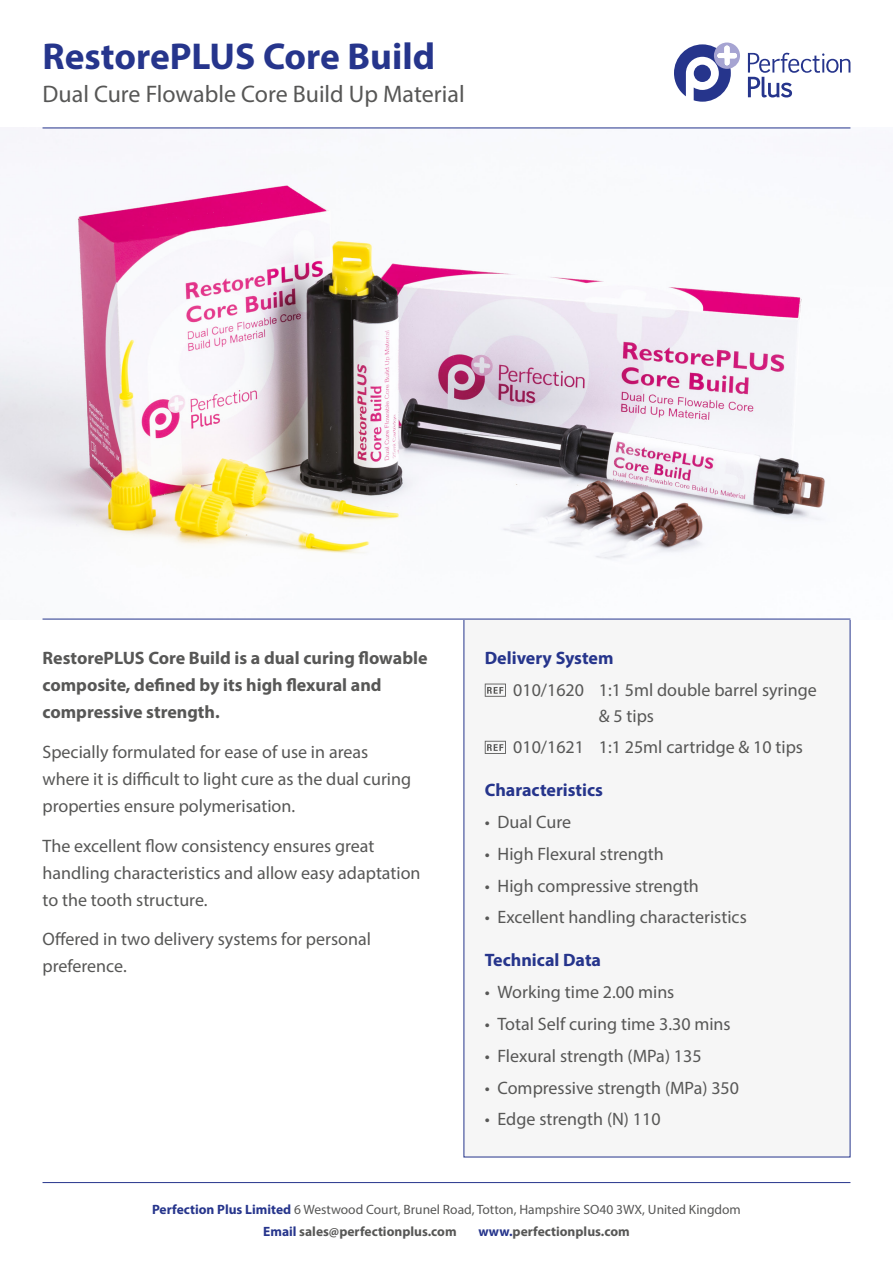
<style>
.page{position:relative;width:893px;height:1263px;background:#fff}
.page>*{position:absolute;margin:0;border:0;box-sizing:border-box;transform-origin:0 0}
.t1{font:700 37.5px "Myriad Pro";color:#26358c}
.t2{font:24px "Myriad Pro";color:#575756}
.t3{font:18px/27px "Myriad Pro";color:#575756}
.t4{font:700 18px/27px "Myriad Pro";color:#575756}
.t5{font:700 18px "Myriad Pro";color:#26358c}
.t6{font:13.5px "Myriad Pro";color:#575756}
.t7{font:700 13.5px "Myriad Pro";color:#575756}
.s1{font-weight:700;color:#26358c}
.s2{color:#26358c}
</style>
<div class="page">
<div style="left:464px;top:594px;width:386px;height:563px;background:#f6f6f6"></div>
<img style="left:0;top:128px;width:851px;height:491px">
<svg style="left:748px;top:53px;width:102px;height:44px"></svg>
<svg style="left:674px;top:43px;width:66px;height:59px"></svg>
<hr style="left:43px;top:128px;width:807px;height:1px;background:#26358c">
<hr style="left:43px;top:1182px;width:807px;height:1px;background:#26358c">
<hr style="left:43px;top:619px;width:807px;height:1px;background:#26358c">
<svg style="left:485px;top:684px;width:21px;height:13px"></svg>
<svg style="left:485px;top:741px;width:21px;height:13px"></svg>
<h1 class="t1" style="left:43px;top:32px;width:394px">RestorePLUS Core Build</h1>
<h2 class="t2" style="left:43px;top:79px;width:424px">Dual Cure Flowable Core Build Up Material</h2>
<p class="t4" style="left:43px;top:644px;width:387px">RestorePLUS Core Build is a dual curing flowable composite, defined by its high flexural and compressive strength.</p>
<p class="t3" style="left:43px;top:738px;width:370px">Specially formulated for ease of use in areas where it is difficult to light cure as the dual curing properties ensure polymerisation.</p>
<p class="t3" style="left:43px;top:832px;width:380px">The excellent flow consistency ensures great handling characteristics and allow easy adaptation to the tooth structure.</p>
<p class="t3" style="left:43px;top:926px;width:330px">Offered in two delivery systems for personal preference.</p>
<p class="t5" style="left:485px;top:646px;width:130px">Delivery System</p>
<p class="t3" style="left:599px;top:677px;width:220px;line-height:25.5px;text-indent:-86px">010/1620 1:1 5ml double barrel syringe &amp; 5 tips</p>
<p class="t3" style="left:513px;top:733px;width:291px">010/1621 1:1 25ml cartridge &amp; 10 tips</p>
<p class="t5" style="left:485px;top:778px;width:120px">Characteristics</p>
<p class="t3" style="left:485px;top:808px;width:88px">• Dual Cure</p>
<p class="t3" style="left:485px;top:840px;width:181px">• High Flexural strength</p>
<p class="t3" style="left:485px;top:872px;width:216px">• High compressive strength</p>
<p class="t3" style="left:485px;top:904px;width:264px">• Excellent handling characteristics</p>
<p class="t5" style="left:485px;top:948px;width:118px">Technical Data</p>
<p class="t3" style="left:485px;top:978px;width:191px">• Working time 2.00 mins</p>
<p class="t3" style="left:485px;top:1010px;width:247px">• Total Self curing time 3.30 mins</p>
<p class="t3" style="left:485px;top:1042px;width:218px">• Flexural strength (MPa) 135</p>
<p class="t3" style="left:485px;top:1074px;width:256px">• Compressive strength (MPa) 350</p>
<p class="t3" style="left:485px;top:1105px;width:177px">• Edge strength (N) 110</p>
<p class="t6" style="left:152px;top:1201px;width:590px"><span class="s1">Perfection Plus Limited</span> 6 Westwood Court, Brunel Road, Totton, Hampshire SO40 3WX, United Kingdom</p>
<p class="t7" style="left:263px;top:1222px;width:195px"><span class="s2">Email</span> sales@perfectionplus.com</p>
<p class="t7" style="left:478px;top:1222px;width:153px"><span class="s2">www.</span>perfectionplus.com</p>
</div>
